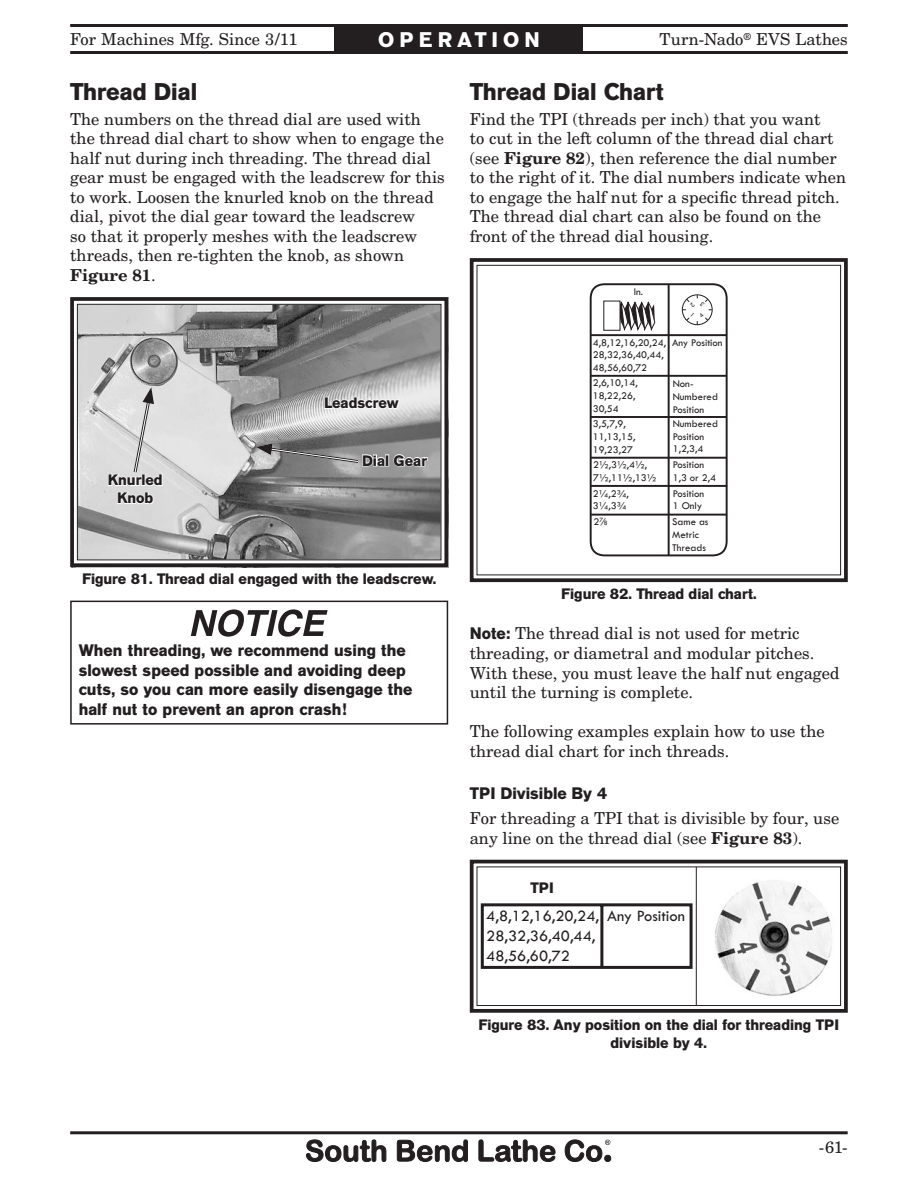
<style>
.page{position:relative;width:918px;height:1188px;background:#fff}
.page>*{position:absolute;margin:0;border:0;box-sizing:border-box;transform-origin:0 0}
.t1{font:700 24px "AG Old Face";color:#231f20}
.t2{font:700 21px "AG Old Face";letter-spacing:.245em;color:#fff}
.t3{font:16.5px/19.5px "New Century Schlbk";color:#231f20}
.t4{font:700 16.5px/19.5px "AG Old Face";letter-spacing:.005em;color:#231f20}
.t5{font:16.5px/19.8px "Tw Cen";color:#231f20}
.t6{font:700 15px/18px "AG Old Face";color:#231f20;text-align:center}
.t7{font:10.8px/12.9px "Tw Cen";color:#231f20}
.s1{font-weight:700}
.s2{font-size:6.9px}
.s3{font-family:"AG Old Face";font-weight:700}
</style>
<div class="page">
<svg style="left:306px;top:1139px;width:305px;height:23px"></svg>
<hr style="left:70px;top:1131px;width:778px;height:3px;background:#231f20">
<hr style="left:70px;top:51px;width:778px;height:3px;background:#231f20">
<hr style="left:70px;top:24px;width:778px;height:3px;background:#231f20">
<div style="left:335px;top:26px;width:248px;height:26px;background:#231f20"></div>
<svg style="left:469px;top:258px;width:379px;height:325px"></svg>
<div style="left:477px;top:265px;width:364px;height:310px;border:1px solid #231f20"></div>
<svg style="left:469px;top:859px;width:379px;height:154px"></svg>
<div style="left:477px;top:867px;width:364px;height:139px;border:1px solid #231f20"></div>
<svg style="left:479px;top:902px;width:215px;height:69px"></svg>
<hr style="left:696px;top:867px;width:1px;height:138px;background:#231f20">
<svg style="left:529px;top:880px;width:21px;height:15px"></svg>
<svg style="left:70px;top:297px;width:379px;height:271px;background:#9b9b9b"></svg>
<div style="left:77px;top:304px;width:364px;height:256px;border:1px solid #231f20"></div>
<svg style="left:324px;top:396px;width:77px;height:15px"></svg>
<svg style="left:256px;top:443px;width:173px;height:24px;background:#979797"></svg>
<svg style="left:107px;top:387px;width:56px;height:118px;background:#dadada"></svg>
<svg style="left:191px;top:609px;width:137px;height:28px"></svg>
<div style="left:70px;top:601px;width:378px;height:124px;border:2px solid #231f20"></div>
<svg style="left:683px;top:295px;width:29px;height:29px"></svg>
<p class="t2" style="left:378px;top:33px;width:163px">OPERATION</p>
<p class="t3" style="left:70px;top:31px;width:229px">For Machines Mfg. Since 3/11</p>
<p class="t3" style="left:659px;top:31px;width:190px">Turn-Nado<sup>®</sup> EVS Lathes</p>
<h1 class="t1" style="left:70px;top:83px;width:129px">Thread Dial</h1>
<p class="t3" style="left:70px;top:111px;width:376px">The numbers on the thread dial are used with the thread dial chart to show when to engage the half nut during inch threading. The thread dial gear must be engaged with the leadscrew for this to work. Loosen the knurled knob on the thread dial, pivot the dial gear toward the leadscrew<br>so that it properly meshes with the leadscrew threads, then re-tighten the knob, as shown <span class="s1">Figure 81</span>.</p>
<p class="t6" style="left:324px;top:395px;width:76px">Leadscrew</p>
<p class="t6" style="left:108px;top:472px;width:56px">Knurled<br>Knob</p>
<p class="t6" style="left:362px;top:453px;width:67px">Dial Gear</p>
<p class="t6" style="left:82px;top:571px;width:356px">Figure 81. Thread dial engaged with the leadscrew.</p>
<p class="t4" style="left:79px;top:642px;width:335px">When threading, we recommend using the slowest speed possible and avoiding deep cuts, so you can more easily disengage the half nut to prevent an apron crash!</p>
<h1 class="t1" style="left:470px;top:83px;width:196px">Thread Dial Chart</h1>
<p class="t3" style="left:470px;top:111px;width:378px">Find the TPI (threads per inch) that you want<br>to cut in the left column of the thread dial chart (see <span class="s1">Figure 82</span>), then reference the dial number to the right of it. The dial numbers indicate when to engage the half nut for a specific thread pitch.<br>The thread dial chart can also be found on the front of the thread dial housing.</p>
<p class="t7" style="left:634px;top:285px;width:11px">In.</p>
<p class="t7" style="left:593px;top:335px;width:75px">4,8,12,16,20,24,<br>28,32,36,40,44,<br>48,56,60,72</p>
<p class="t7" style="left:672px;top:335px;width:52px">Any Position</p>
<p class="t7" style="left:593px;top:376px;width:46px">2,6,10,14,<br>18,22,26,<br>30,54</p>
<p class="t7" style="left:593px;top:417px;width:44px">3,5,7,9,<br>11,13,15,<br>19,23,27</p>
<p class="t7" style="left:593px;top:458px;width:65px">2½,3½,4½,<br>7½,11½,13½</p>
<p class="t7" style="left:593px;top:486px;width:37px">2¼,2¾,<br>3¼,3¾</p>
<p class="t7" style="left:594px;top:515px;width:16px">2<sup>7</sup>⁄<span class="s2">8</span></p>
<p class="t7" style="left:672px;top:515px;width:38px">Same as<br>Metric<br>Threads</p>
<p class="t6" style="left:561px;top:586px;width:197px">Figure 82. Thread dial chart.</p>
<p class="t3" style="left:470px;top:625px;width:371px"><span class="s3">Note:</span> The thread dial is not used for metric threading, or diametral and modular pitches.<br>With these, you must leave the half nut engaged until the turning is complete.</p>
<p class="t3" style="left:470px;top:723px;width:357px">The following examples explain how to use the thread dial chart for inch threads.</p>
<p class="t4" style="left:470px;top:784px;width:139px">TPI Divisible By 4</p>
<p class="t3" style="left:470px;top:809px;width:371px">For threading a TPI that is divisible by four, use any line on the thread dial (see <span class="s1">Figure 83</span>).</p>
<p class="t7" style="left:673px;top:377px;width:47px">Non-<br>Numbered<br>Position</p>
<p class="t7" style="left:673px;top:417px;width:47px">Numbered<br>Position<br>1,2,3,4</p>
<p class="t7" style="left:673px;top:458px;width:45px">Position<br>1,3 or 2,4</p>
<p class="t7" style="left:673px;top:486px;width:33px">Position<br>1 Only</p>
<p class="t6" style="left:531px;top:880px;width:25px">TPI</p>
<p class="t5" style="left:486px;top:905px;width:114px">4,8,12,16,20,24,<br>28,32,36,40,44,<br>48,56,60,72</p>
<p class="t5" style="left:607px;top:905px;width:79px">Any Position</p>
<p class="t6" style="left:478px;top:1017px;width:362px">Figure 83. Any position on the dial for threading TPI divisible by 4.</p>
<p class="t3" style="left:819px;top:1139px;width:30px">-61-</p>
</div>
